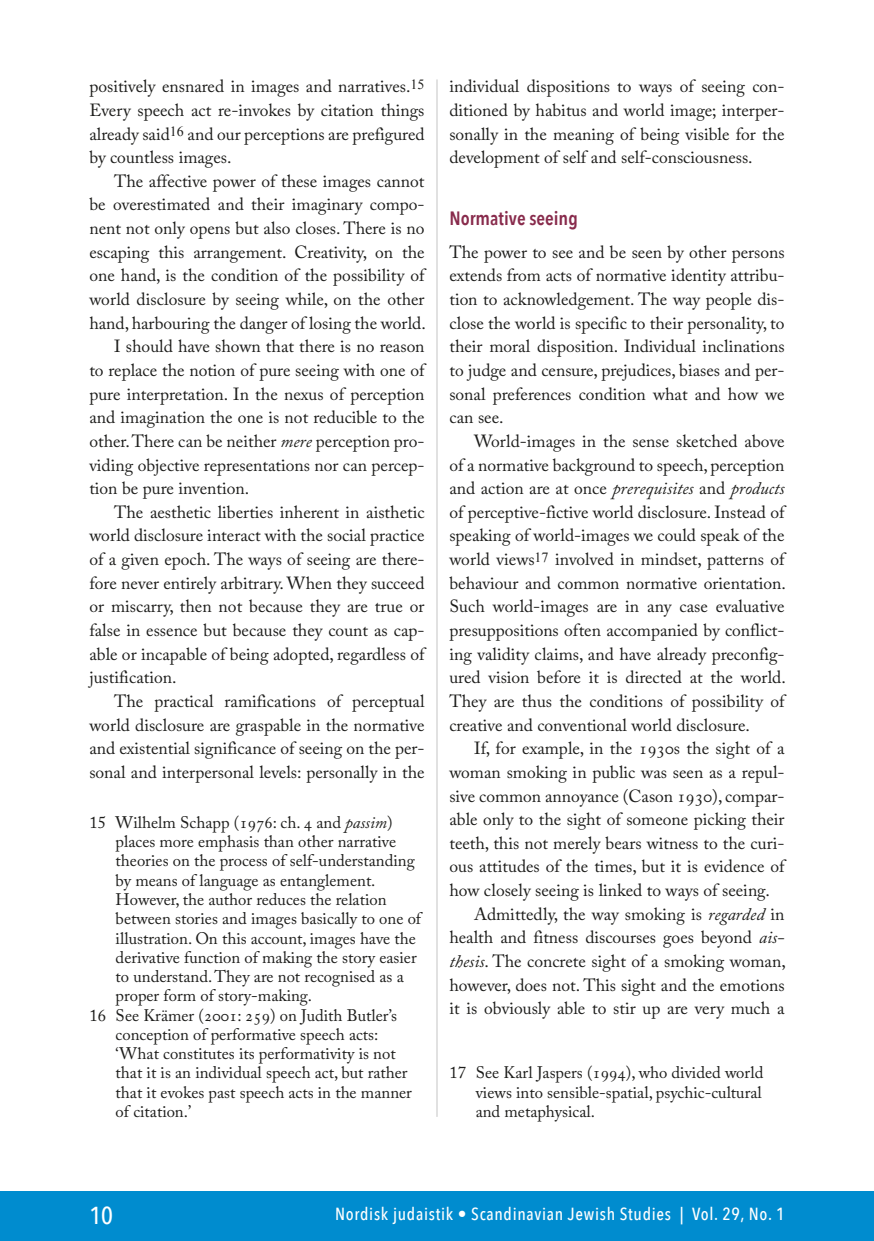
<style>
.page{position:relative;width:874px;height:1241px;background:#fff}
.page>*{position:absolute;margin:0;border:0;box-sizing:border-box;transform-origin:0 0}
.t1{font:500 24.5px "Avenir Next Condensed";color:#fff}
.t2{font:600 19.25px "Avenir Next Condensed";color:#882b4c}
.t3{font:17.5px/23.6px "Adobe Caslon Pro";color:#1d1d1b;text-align:justify}
.t4{font:500 17.5px "Avenir Next Condensed";letter-spacing:.04em;color:#fff}
.t5{font:16.62px/19.2px "Adobe Caslon Pro";color:#1d1d1b;text-align:justify}
.s1{font-style:italic}
</style>
<div class="page">
<div style="left:0;top:1191px;width:873px;height:49px;background:#008ccf"></div>
<hr style="left:436px;top:79px;width:1px;height:1037px;background:#d0d0d0">
<p class="t3" style="left:89px;top:74px;width:336px">positively ensnared in images and narratives.<sup>15<br></sup>Every speech act re-invokes by citation things already said<sup>16</sup> and our perceptions are prefigured by countless images.</p>
<p class="t3" style="left:114px;top:169px;width:312px">The affective power of these images cannot</p>
<p class="t3" style="left:89px;top:193px;width:336px">be overestimated and their imaginary compo-</p>
<p class="t3" style="left:89px;top:216px;width:336px">nent not only opens but also closes. There is no</p>
<p class="t3" style="left:89px;top:240px;width:336px">escaping this arrangement. Creativity, on the</p>
<p class="t3" style="left:89px;top:263px;width:336px">one hand, is the condition of the possibility of</p>
<p class="t3" style="left:89px;top:287px;width:336px">world disclosure by seeing while, on the other</p>
<p class="t3" style="left:89px;top:311px;width:338px">hand, harbouring the danger of losing the world.</p>
<p class="t3" style="left:114px;top:334px;width:312px">I should have shown that there is no reason</p>
<p class="t3" style="left:89px;top:358px;width:336px">to replace the notion of pure seeing with one of</p>
<p class="t3" style="left:89px;top:382px;width:336px">pure interpretation. In the nexus of perception</p>
<p class="t3" style="left:89px;top:405px;width:336px">and imagination the one is not reducible to the</p>
<p class="t3" style="left:89px;top:429px;width:336px">other. There can be neither <span class="s1">mere</span> perception pro-</p>
<p class="t3" style="left:89px;top:452px;width:336px">viding objective representations nor can percep-</p>
<p class="t3" style="left:89px;top:476px;width:161px">tion be pure invention.</p>
<p class="t3" style="left:114px;top:500px;width:312px">The aesthetic liberties inherent in aisthetic</p>
<p class="t3" style="left:89px;top:523px;width:336px">world disclosure interact with the social practice</p>
<p class="t3" style="left:89px;top:547px;width:336px">of a given epoch. The ways of seeing are there-</p>
<p class="t3" style="left:89px;top:571px;width:336px">fore never entirely arbitrary. When they succeed</p>
<p class="t3" style="left:89px;top:594px;width:336px">or miscarry, then not because they are true or</p>
<p class="t3" style="left:89px;top:618px;width:335px">false in essence but because they count as cap-</p>
<p class="t3" style="left:89px;top:641px;width:336px">able or incapable of being adopted, regardless of</p>
<p class="t3" style="left:89px;top:665px;width:89px">justification.</p>
<p class="t3" style="left:114px;top:689px;width:312px">The practical ramifications of perceptual</p>
<p class="t3" style="left:89px;top:712px;width:336px">world disclosure are graspable in the normative</p>
<p class="t3" style="left:89px;top:736px;width:336px">and existential significance of seeing on the per-</p>
<p class="t3" style="left:89px;top:760px;width:336px">sonal and interpersonal levels: personally in the</p>
<p class="t5" style="left:89px;top:812px;width:304px">15 Wilhelm Schapp (1976: ch. 4 and <span class="s1">passim</span>)</p>
<p class="t5" style="left:116px;top:831px;width:282px">places more emphasis than other narrative</p>
<p class="t5" style="left:116px;top:851px;width:300px">theories on the process of self-understanding</p>
<p class="t5" style="left:116px;top:870px;width:261px">by means of language as entanglement.</p>
<p class="t5" style="left:116px;top:889px;width:272px">However, the author reduces the relation</p>
<p class="t5" style="left:116px;top:908px;width:307px">between stories and images basically to one of</p>
<p class="t5" style="left:116px;top:928px;width:301px">illustration. On this account, images have the</p>
<p class="t5" style="left:116px;top:947px;width:302px">derivative function of making the story easier</p>
<p class="t5" style="left:116px;top:966px;width:289px">to understand. They are not recognised as a</p>
<p class="t5" style="left:116px;top:985px;width:198px">proper form of story-making.</p>
<p class="t5" style="left:89px;top:1005px;width:309px">16 See Krämer (2001: 259) on Judith Butler’s</p>
<p class="t5" style="left:116px;top:1024px;width:264px">conception of performative speech acts:</p>
<p class="t5" style="left:116px;top:1043px;width:281px">‘What constitutes its performativity is not</p>
<p class="t5" style="left:116px;top:1062px;width:293px">that it is an individual speech act, but rather</p>
<p class="t5" style="left:116px;top:1082px;width:298px">that it evokes past speech acts in the manner</p>
<p class="t5" style="left:116px;top:1101px;width:77px">of citation.’</p>
<p class="t3" style="left:449px;top:74px;width:336px">individual dispositions to ways of seeing con&shy;ditioned by habitus and world image; interper&shy;sonally in the meaning of being visible for the development of self and self-consciousness.</p>
<p class="t2" style="left:449px;top:201px;width:130px">Normative seeing</p>
<p class="t3" style="left:449px;top:240px;width:336px">The power to see and be seen by other persons extends from acts of normative identity attribu&shy;tion to acknowledgement. The way people dis&shy;close the world is specific to their personality, to their moral disposition. Individual inclinations to judge and censure, prejudices, biases and per&shy;sonal preferences condition what and how we can see.</p>
<p class="t3" style="left:449px;top:429px;width:338px;text-indent:25px">World-images in the sense sketched above of a normative background to speech, perception and action are at once <span class="s1">prerequisites</span> and <span class="s1">products </span>of perceptive-fictive world disclosure. Instead of speaking of world-images we could speak of the world views<sup>17</sup> involved in mindset, patterns of behaviour and common normative orientation.<br>Such world-images are in any case evaluative presuppositions often accompanied by conflict&shy;ing validity claims, and have already preconfig&shy;ured vision before it is directed at the world.<br>They are thus the conditions of possibility of creative and conventional world disclosure.</p>
<p class="t3" style="left:474px;top:736px;width:312px">If, for example, in the 1930s the sight of a</p>
<p class="t3" style="left:449px;top:760px;width:336px">woman smoking in public was seen as a repul-</p>
<p class="t3" style="left:449px;top:783px;width:335px">sive common annoyance (Cason 1930), compar-</p>
<p class="t3" style="left:449px;top:807px;width:336px">able only to the sight of someone picking their</p>
<p class="t3" style="left:449px;top:830px;width:336px">teeth, this not merely bears witness to the curi-</p>
<p class="t3" style="left:449px;top:854px;width:336px">ous attitudes of the times, but it is evidence of</p>
<p class="t3" style="left:449px;top:878px;width:322px">how closely seeing is linked to ways of seeing.</p>
<p class="t3" style="left:474px;top:901px;width:312px">Admittedly, the way smoking is <span class="s1">regarded</span> in</p>
<p class="t3" style="left:449px;top:925px;width:335px">health and fitness discourses goes beyond <span class="s1">ais-</span></p>
<p class="t3" style="left:449px;top:949px;width:338px"><span class="s1">thesis</span>. The concrete sight of a smoking woman,</p>
<p class="t3" style="left:449px;top:972px;width:336px">however, does not. This sight and the emotions</p>
<p class="t3" style="left:449px;top:996px;width:336px">it is obviously able to stir up are very much a</p>
<p class="t5" style="left:475px;top:1062px;width:289px;text-indent:-26px">17 See Karl Jaspers (1994), who divided world views into sensible-spatial, psychic-cultural and metaphysical.</p>
<h1 class="t1" style="left:89px;top:1200px;width:25px">10</h1>
<p class="t4" style="left:335px;top:1202px;width:450px">Nordisk judaistik • Scandinavian Jewish Studies | Vol. 29, No. 1</p>
</div>
